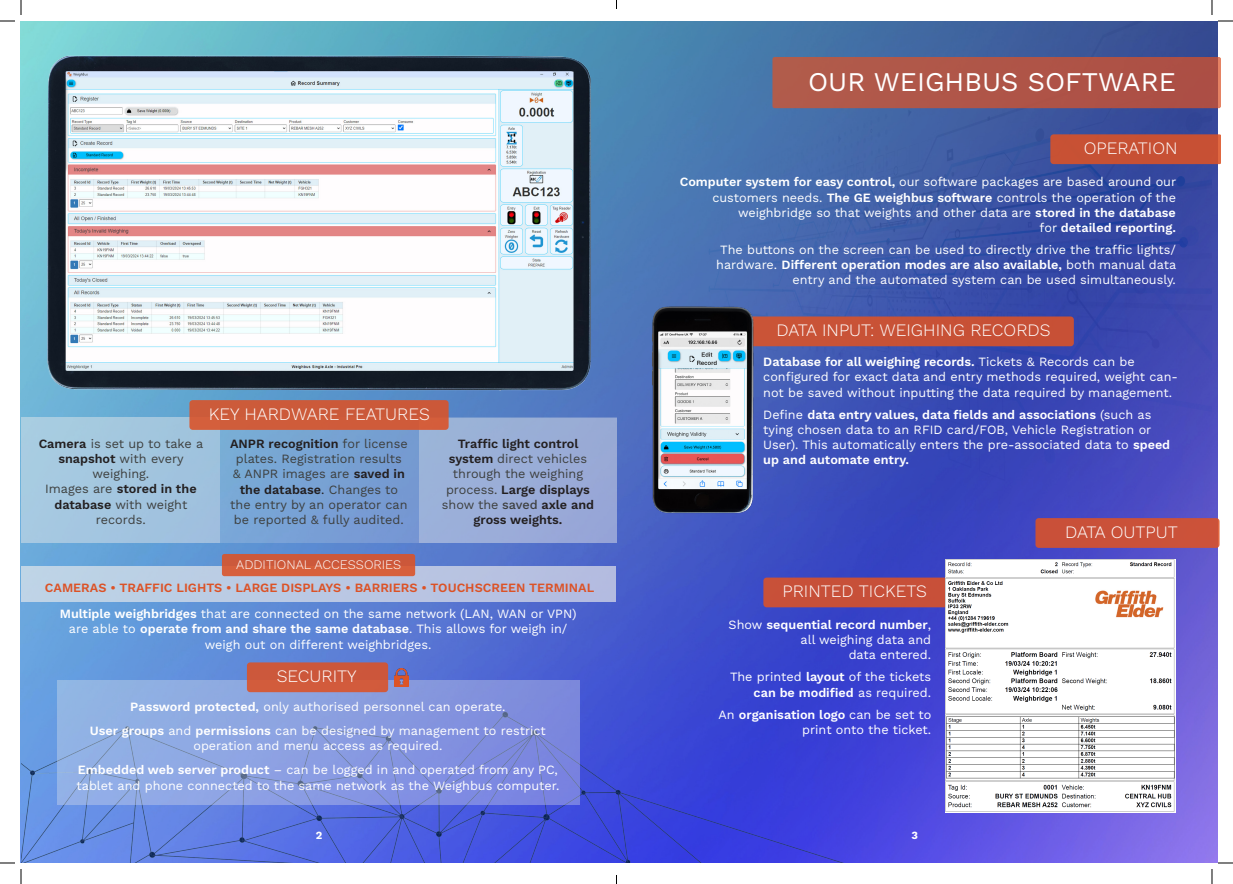
<style>
.page{position:relative;width:1233px;height:884px;background:#fff}
.page>*{position:absolute;margin:0;border:0;box-sizing:border-box;transform-origin:0 0}
.t1{font:27px "Work Sans";color:#fff}
.t2{font:300 17.5px "Work Sans";color:#fff}
.t3{font:300 13px "Work Sans";color:#fff}
.t4{font:12.6px/15.2px "Work Sans";color:#fff;text-align:right}
.t5{font:12.6px/15.2px "Work Sans";color:#3d3f3e;text-align:center}
.t6{font:600 12.6px/15.2px "Work Sans";color:#231f20;text-align:center}
.t7{font:600 12.6px "Work Sans";color:#dc5226}
.t8{font:600 12.6px "Work Sans";color:#fff}
.t9{font:700 11px "Work Sans";color:#fff}
.s1{font-weight:600;color:#231f20}
.s2{color:#231f20}
.s3{font-weight:400;color:#3d3f3e}
.s4{font-weight:500;color:#3d3f3e}
.s5{font-weight:600}
.s6{font-weight:400}
</style>
<div class="page">
<img style="left:21px;top:21px;width:1196px;height:842px">
<img style="left:21px;top:669px;width:885px;height:194px">
<svg style="left:57px;top:680px;width:523px;height:124px;background:#879cdf"></svg>
<img style="left:395px;top:668px;width:13px;height:18px">
<div style="left:247px;top:662px;width:141px;height:30px;background:#cc583b;border-radius:3px"></div>
<div style="left:21px;top:417px;width:595px;height:126px;background:#78a2d5"></div>
<div style="left:419px;top:418px;width:197px;height:125px;background:#9aaed7"></div>
<div style="left:21px;top:417px;width:198px;height:126px;background:#a3c6df"></div>
<div style="left:189px;top:400px;width:259px;height:30px;background:#cc5b3a;border-radius:3px"></div>
<div style="left:772px;top:57px;width:448px;height:51px;background:#af5548;border-radius:2px"></div>
<img style="left:20px;top:25px;width:601px;height:371px">
<div style="left:763px;top:578px;width:184px;height:29px;background:#c75039;border-radius:3px"></div>
<div style="left:743px;top:316px;width:330px;height:30px;background:#c85136;border-radius:3px"></div>
<img style="left:586px;top:300px;width:231px;height:216px">
<div style="left:1050px;top:134px;width:170px;height:30px;background:#c75034"></div>
<div style="left:1035px;top:518px;width:184px;height:30px;background:#ca5139;border-radius:3px"></div>
<img style="left:945px;top:560px;width:230px;height:252px">
<div style="left:21px;top:566px;width:595px;height:36px;background:#b9c8e3"></div>
<div style="left:222px;top:554px;width:193px;height:22px;background:#cc593b;border-radius:2px"></div>
<svg style="left:1218px;top:20px;width:15px;height:2px"></svg>
<svg style="left:1218px;top:862px;width:15px;height:2px"></svg>
<svg style="left:0;top:0;width:22px;height:22px"></svg>
<svg style="left:0;top:862px;width:22px;height:22px"></svg>
<svg style="left:1211px;top:0;width:1px;height:15px"></svg>
<svg style="left:1211px;top:869px;width:1px;height:15px"></svg>
<p class="t2" style="left:209px;top:401px;width:223px">KEY HARDWARE FEATURES</p>
<p class="t5" style="left:39px;top:435px;width:166px"><span class="s1">Camera</span> is set up to take a <span class="s1">snapshot</span> with every weighing.<br>Images are <span class="s1">stored in the database</span> with weight records.</p>
<p class="t5" style="left:230px;top:436px;width:179px"><span class="s1">ANPR recognition</span> for license plates. Registration results<br>&amp; ANPR images are <span class="s1">saved in the database</span><span class="s2">.</span> Changes to the entry by an operator can be reported &amp; fully audited.</p>
<p class="t3" style="left:236px;top:555px;width:167px">ADDITIONAL ACCESSORIES</p>
<p class="t6" style="left:442px;top:436px;width:154px">Traffic light control system <span class="s3">direct vehicles through the weighing process.</span> Large displays <span class="s3">show the</span> <span class="s4">saved</span> axle and gross weights.</p>
<p class="t7" style="left:45px;top:578px;width:551px">CAMERAS • TRAFFIC LIGHTS • LARGE DISPLAYS • BARRIERS • TOUCHSCREEN TERMINAL</p>
<p class="t4" style="left:60px;top:606px;width:518px;text-align:center"><span class="s5">Multiple weighbridges</span> that are connected on the same network (LAN, WAN or VPN) are able to <span class="s5">operate from and share the same database</span>. This allows for weigh in/ weigh out on different weighbridges.</p>
<p class="t2" style="left:277px;top:663px;width:82px">SECURITY</p>
<p class="t4" style="left:130px;top:699px;width:377px"><span class="s5">Password protected,</span> only authorised personnel can operate.</p>
<p class="t4" style="left:90px;top:723px;width:457px;text-align:center"><span class="s5">User groups</span> and <span class="s5">permissions</span> can be designed by management to restrict operation and menu access as required.</p>
<p class="t4" style="left:77px;top:762px;width:484px;text-align:left"><span class="s5">Embedded web server product</span> – can be logged in and operated from any PC, tablet and phone connected to the same network as the Weighbus computer.</p>
<p class="t9" style="left:316px;top:827px;width:8px">2</p>
<p class="t1" style="left:808px;top:61px;width:369px">OUR WEIGHBUS SOFTWARE</p>
<p class="t2" style="left:1083px;top:135px;width:95px">OPERATION</p>
<p class="t4" style="left:679px;top:174px;width:498px"><span class="s5">Computer system for easy control,</span> our software packages are based around our customers needs. <span class="s5">The GE weighbus software</span> controls the operation of the weighbridge so that weights and other data are <span class="s5">stored in the database</span></p>
<p class="t8" style="left:1039px;top:218px;width:138px"><span class="s6">for</span> detailed reporting.</p>
<p class="t4" style="left:716px;top:242px;width:461px">The buttons on the screen can be used to directly drive the traffic lights/ hardware. <span class="s5">Different operation modes are also available,</span> both manual data entry and the automated system can be used simultaneously.</p>
<p class="t2" style="left:776px;top:318px;width:275px">DATA INPUT: WEIGHING RECORDS</p>
<p class="t4" style="left:763px;top:354px;width:416px;text-align:left"><span class="s5">Database for all weighing records.</span> Tickets &amp; Records can be configured for exact data and entry methods required, weight can&shy;not be saved without inputting the data required by management.</p>
<p class="t4" style="left:763px;top:406px;width:408px;text-align:left">Define <span class="s5">data entry values, data fields and associations</span> (such as tying chosen data to an RFID card/FOB, Vehicle Registration or User). This automatically enters the pre-associated data to <span class="s5">speed up and automate entry.</span></p>
<p class="t2" style="left:782px;top:579px;width:146px">PRINTED TICKETS</p>
<p class="t4" style="left:728px;top:616px;width:204px">Show <span class="s5">sequential record number</span>, all weighing data and<br>data entered.</p>
<p class="t4" style="left:730px;top:669px;width:203px">The printed <span class="s5">layout</span> of the tickets <span class="s5">can be modified</span> as required.</p>
<p class="t4" style="left:718px;top:706px;width:214px">An <span class="s5">organisation logo</span> can be set to print onto the ticket.</p>
<p class="t9" style="left:911px;top:827px;width:8px">3</p>
<p class="t2" style="left:1065px;top:519px;width:114px">DATA OUTPUT</p>
</div>
